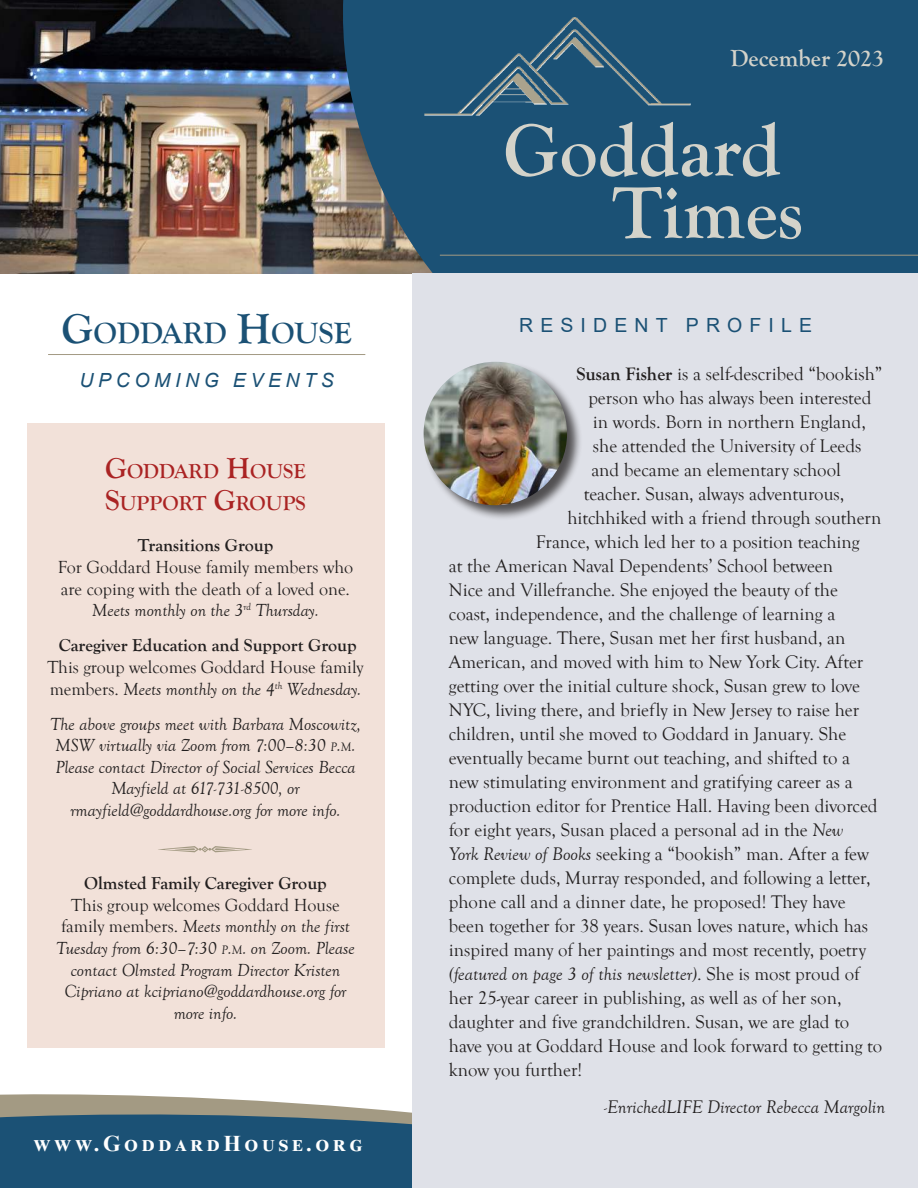
<style>
.page{position:relative;width:918px;height:1188px;background:#fff}
.page>*{position:absolute;margin:0;border:0;box-sizing:border-box;transform-origin:0 0}
.t1{font:700 76.5px/62.4px "Goudy Old Style T";color:#d4d3ca;text-align:right}
.t2{font:700 30.45px "Goudy Old Style T";color:#1b5175}
.t3{font:700 24px "Goudy Old Style T";color:#d4d3ca}
.t4{font:700 22.5px "Times New Roman";letter-spacing:.16em;color:#fff}
.t5{font:700 21px/31.5px "Goudy Old Style T";color:#aa2323}
.t6{font:19.5px "Arial";letter-spacing:.365em;color:#1b5175}
.t7{font:italic 19.5px "Arial";letter-spacing:.235em;color:#1b5175}
.t8{font:18.75px "Goudy Old Style T";color:#221f1f}
.t9{font:italic 18.75px "Goudy Old Style T";color:#221f1f}
.t10{font:italic 18px/21.6px "Goudy Old Style T";color:#221f1f;text-align:center}
.t11{font:18px/21.6px "Goudy Old Style T";color:#221f1f;text-align:center}
.t12{font:700 18px "Goudy Old Style T";color:#221f1f}
.s1{font-size:43.5px}
.s2{font-size:30px}
.s3{font-style:italic}
.s4{font-size:12.6px}
.s5{font-style:inherit}
.s6{font-style:normal}
.s7{font-weight:700}
</style>
<div class="page">
<svg style="left:0;top:1079px;width:413px;height:109px;fill:#1b5175"></svg>
<img style="left:0;top:0;width:299px;height:273px">
<svg style="left:299px;top:0;width:619px;height:456px;background:#416983"></svg>
<div style="left:413px;top:273px;width:505px;height:915px;background:#dfe1e8"></div>
<hr style="left:440px;top:255px;width:478px;height:1px;background:#a39a83">
<img style="left:402px;top:18px;width:311px;height:107px">
<hr style="left:48px;top:354px;width:317px;height:1px;background:#a39a83">
<div style="left:423px;top:361px;width:160px;height:160px;background:#221f1f;opacity:.75"></div>
<img style="left:424px;top:362px;width:143px;height:143px;border-radius:72px">
<div style="left:27px;top:423px;width:357px;height:624px;background:#f2e1d9"></div>
<svg style="left:158px;top:846px;width:94px;height:7px"></svg>
<h2 class="t2" style="left:62px;top:315px;width:292px"><span class="s1">G</span>ODDARD <span class="s1">H</span>OUSE</h2>
<p class="t7" style="left:80px;top:369px;width:256px">UPCOMING EVENTS</p>
<p class="t5" style="left:105px;top:455px;width:202px"><span class="s2">G</span>ODDARD <span class="s2">H</span>OUSE<br><span class="s2">S</span>UPPORT <span class="s2">G</span>ROUPS</p>
<p class="t12" style="left:138px;top:539px;width:137px">Transitions Group</p>
<p class="t11" style="left:58px;top:557px;width:297px">For Goddard House family members who are coping with the death of a loved one.<br><span class="s3">Meets monthly on the 3</span><sup>rd</sup> <span class="s3">Thursday.</span></p>
<p class="t12" style="left:59px;top:639px;width:299px">Caregiver Education and Support Group</p>
<p class="t11" style="left:47px;top:657px;width:318px;text-align:left">This group welcomes Goddard House family members. <span class="s3">Meets monthly on the 4</span><sup>th</sup> <span class="s3">Wednesday.</span></p>
<p class="t10" style="left:50px;top:714px;width:312px">The above groups meet with Barbara Moscowitz, MSW virtually via Zoom from 7:00–8:30 <span class="s4">p</span><span class="s5">.</span><span class="s4">m</span><span class="s5">.<br></span>Please contact Director of Social Services Becca Mayfield at 617-731-8500, or rmayfield@goddardhouse.org for more info.</p>
<p class="t12" style="left:84px;top:876px;width:244px">Olmsted Family Caregiver Group</p>
<p class="t10" style="left:56px;top:895px;width:300px"><span class="s6">This group welcomes Goddard House family members.</span> Meets monthly on the first Tuesday from 6:30–7:30 <span class="s4">p</span><span class="s5">.</span><span class="s4">m</span><span class="s5">.</span> on Zoom. Please contact Olmsted Program Director Kristen Cipriano at kcipriano@goddardhouse.org for more info.</p>
<p class="t4" style="left:33px;top:1127px;width:331px">www.GoddardHouse.org</p>
<p class="t3" style="left:730px;top:49px;width:155px">December 2023</p>
<h1 class="t1" style="left:503px;top:124px;width:302px">Goddard<br>Times</h1>
<p class="t6" style="left:519px;top:314px;width:294px">RESIDENT PROFILE</p>
<p class="t8" style="left:576px;top:366px;width:308px"><span class="s7">Susan Fisher</span> is a self-described “bookish”</p>
<p class="t8" style="left:588px;top:390px;width:285px">person who has always been interested</p>
<p class="t8" style="left:593px;top:414px;width:275px">in words. Born in northern England,</p>
<p class="t8" style="left:593px;top:438px;width:270px">she attended the University of Leeds</p>
<p class="t8" style="left:591px;top:462px;width:251px">and became an elementary school</p>
<p class="t8" style="left:584px;top:486px;width:262px">teacher. Susan, always adventurous,</p>
<p class="t8" style="left:567px;top:510px;width:316px">hitchhiked with a friend through southern</p>
<p class="t8" style="left:536px;top:534px;width:325px">France, which led her to a position teaching</p>
<p class="t8" style="left:449px;top:558px;width:386px">at the American Naval Dependents’ School between</p>
<p class="t8" style="left:449px;top:582px;width:391px">Nice and Villefranche. She enjoyed the beauty of the</p>
<p class="t8" style="left:449px;top:606px;width:388px">coast, independence, and the challenge of learning a</p>
<p class="t8" style="left:449px;top:630px;width:398px">new language. There, Susan met her first husband, an</p>
<p class="t8" style="left:449px;top:654px;width:416px">American, and moved with him to New York City. After</p>
<p class="t8" style="left:449px;top:678px;width:413px">getting over the initial culture shock, Susan grew to love</p>
<p class="t8" style="left:449px;top:702px;width:412px">NYC, living there, and briefly in New Jersey to raise her</p>
<p class="t8" style="left:449px;top:726px;width:399px">children, until she moved to Goddard in January. She</p>
<p class="t8" style="left:449px;top:750px;width:403px">eventually became burnt out teaching, and shifted to a</p>
<p class="t8" style="left:449px;top:774px;width:405px">new stimulating environment and gratifying career as a</p>
<p class="t8" style="left:449px;top:798px;width:430px">production editor for Prentice Hall. Having been divorced</p>
<p class="t8" style="left:449px;top:822px;width:396px">for eight years, Susan placed a personal ad in the <span class="s3">New</span></p>
<p class="t8" style="left:449px;top:846px;width:422px"><span class="s3">York Review of Books</span> seeking a “bookish” man. After a few</p>
<p class="t8" style="left:449px;top:870px;width:423px">complete duds, Murray responded, and following a letter,</p>
<p class="t8" style="left:449px;top:894px;width:398px">phone call and a dinner date, he proposed! They have</p>
<p class="t8" style="left:449px;top:918px;width:421px">been together for 38 years. Susan loves nature, which has</p>
<p class="t8" style="left:449px;top:942px;width:419px">inspired many of her paintings and most recently, poetry</p>
<p class="t9" style="left:449px;top:966px;width:412px">(featured on page 3 of this newsletter)<span class="s6">. She is most proud of</span></p>
<p class="t8" style="left:449px;top:990px;width:394px">her 25-year career in publishing, as well as of her son,</p>
<p class="t8" style="left:449px;top:1014px;width:402px">daughter and five grandchildren. Susan, we are glad to</p>
<p class="t8" style="left:449px;top:1038px;width:435px">have you at Goddard House and look forward to getting to</p>
<p class="t8" style="left:449px;top:1062px;width:135px">know you further!</p>
<p class="t9" style="left:604px;top:1100px;width:283px">-EnrichedLIFE Director Rebecca Margolin</p>
</div>
